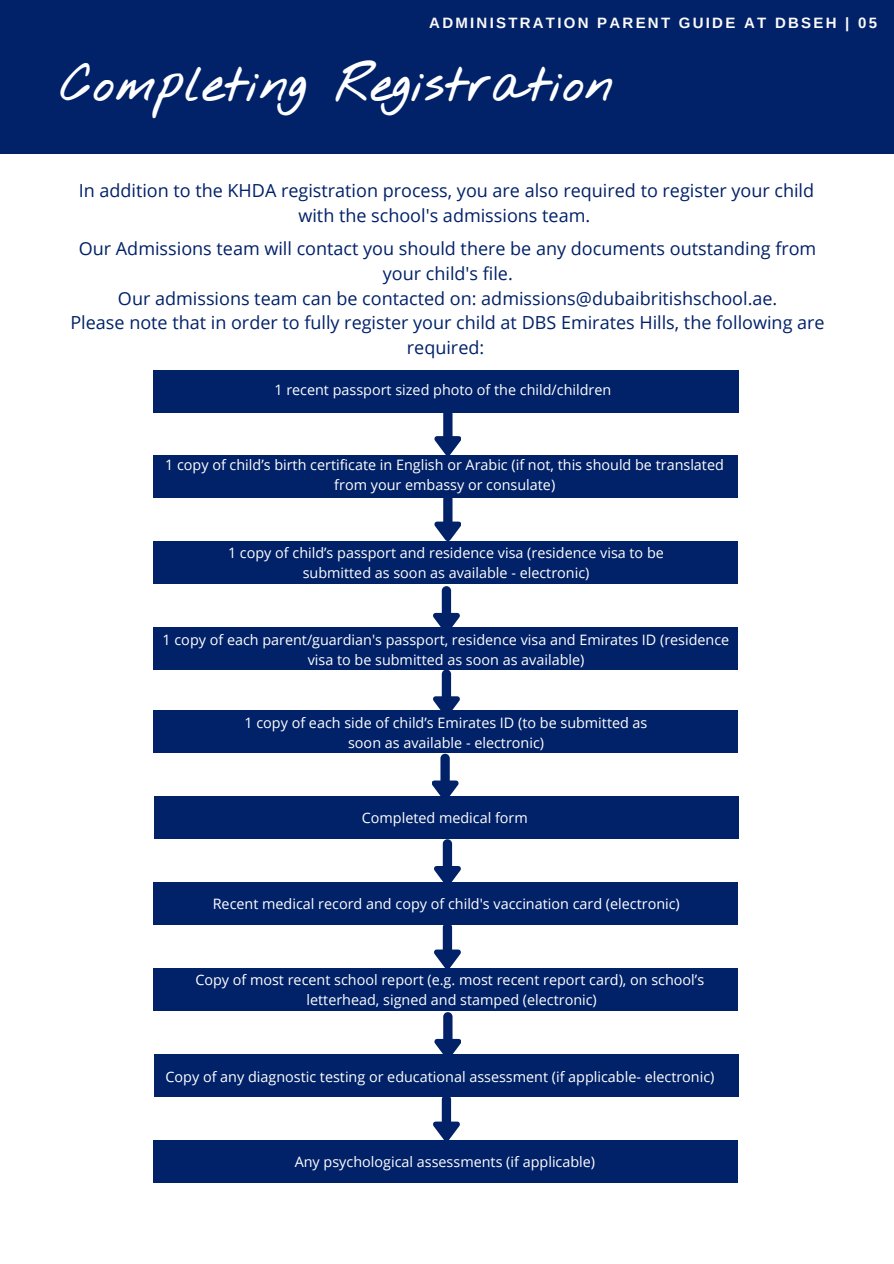
<style>
.page{position:relative;width:894px;height:1264px;background:#fff}
.page>*{position:absolute;margin:0;border:0;box-sizing:border-box;transform-origin:0 0}
.t1{font:700 42px "Nothing You Could Do";color:#fff}
.t2{font:18px/24.8px "Open Sans";color:#012168;text-align:center}
.t3{font:700 15px "Arimo";letter-spacing:.15em;color:#fafafa}
.t4{font:14.4px/19.8px "Open Sans";color:#fff;text-align:center}
</style>
<div class="page">
<div style="left:0;top:0;width:893px;height:153px;background:#012168"></div>
<div style="left:153px;top:370px;width:585px;height:43px;background:#012168"></div>
<div style="left:153px;top:455px;width:584px;height:43px;background:#012168"></div>
<div style="left:153px;top:540px;width:584px;height:43px;background:#012168"></div>
<div style="left:153px;top:626px;width:584px;height:43px;background:#012168"></div>
<svg style="left:433px;top:586px;width:26px;height:41px"></svg>
<svg style="left:434px;top:498px;width:27px;height:43px"></svg>
<svg style="left:434px;top:413px;width:27px;height:42px"></svg>
<div style="left:155px;top:796px;width:583px;height:43px;background:#012168"></div>
<div style="left:153px;top:882px;width:584px;height:43px;background:#012168"></div>
<div style="left:153px;top:968px;width:584px;height:43px;background:#012168"></div>
<div style="left:155px;top:1054px;width:583px;height:42px;background:#012168"></div>
<div style="left:153px;top:1139px;width:584px;height:43px;background:#012168"></div>
<svg style="left:432px;top:753px;width:26px;height:43px"></svg>
<svg style="left:434px;top:839px;width:26px;height:43px"></svg>
<svg style="left:434px;top:925px;width:26px;height:43px"></svg>
<svg style="left:434px;top:1012px;width:27px;height:42px"></svg>
<svg style="left:433px;top:1096px;width:26px;height:44px"></svg>
<div style="left:153px;top:710px;width:584px;height:43px;background:#012168"></div>
<svg style="left:433px;top:669px;width:26px;height:41px"></svg>
<p class="t3" style="left:429px;top:14px;width:449px">ADMINISTRATION PARENT GUIDE AT DBSEH | 05</p>
<h1 class="t1" style="left:61px;top:48px;width:555px">Completing Registration</h1>
<p class="t2" style="left:79px;top:177px;width:736px">In addition to the KHDA registration process, you are also required to register your child with the school's admissions team.</p>
<p class="t2" style="left:70px;top:236px;width:755px">Our Admissions team will contact you should there be any documents outstanding from your child's file.<br>Our admissions team can be contacted on: admissions@dubaibritishschool.ae.<br>Please note that in order to fully register your child at DBS Emirates Hills, the following are required:</p>
<p class="t4" style="left:274px;top:380px;width:338px">1 recent passport sized photo of the child/children</p>
<p class="t4" style="left:165px;top:455px;width:560px">1 copy of child’s birth certificate in English or Arabic (if not, this should be translated from your embassy or consulate)</p>
<p class="t4" style="left:228px;top:543px;width:437px">1 copy of child’s passport and residence visa (residence visa to be submitted as soon as available - electronic)</p>
<p class="t4" style="left:162px;top:629px;width:568px">1 copy of each parent/guardian's passport, residence visa and Emirates ID (residence visa to be submitted as soon as available)</p>
<p class="t4" style="left:244px;top:713px;width:404px">1 copy of each side of child’s Emirates ID (to be submitted as soon as available - electronic)</p>
<p class="t4" style="left:362px;top:807px;width:167px">Completed medical form</p>
<p class="t4" style="left:213px;top:893px;width:468px">Recent medical record and copy of child's vaccination card (electronic)</p>
<p class="t4" style="left:195px;top:969px;width:510px">Copy of most recent school report (e.g. most recent report card), on school’s letterhead, signed and stamped (electronic)</p>
<p class="t4" style="left:165px;top:1066px;width:550px">Copy of any diagnostic testing or educational assessment (if applicable- electronic)</p>
<p class="t4" style="left:294px;top:1151px;width:302px">Any psychological assessments (if applicable)</p>
</div>
